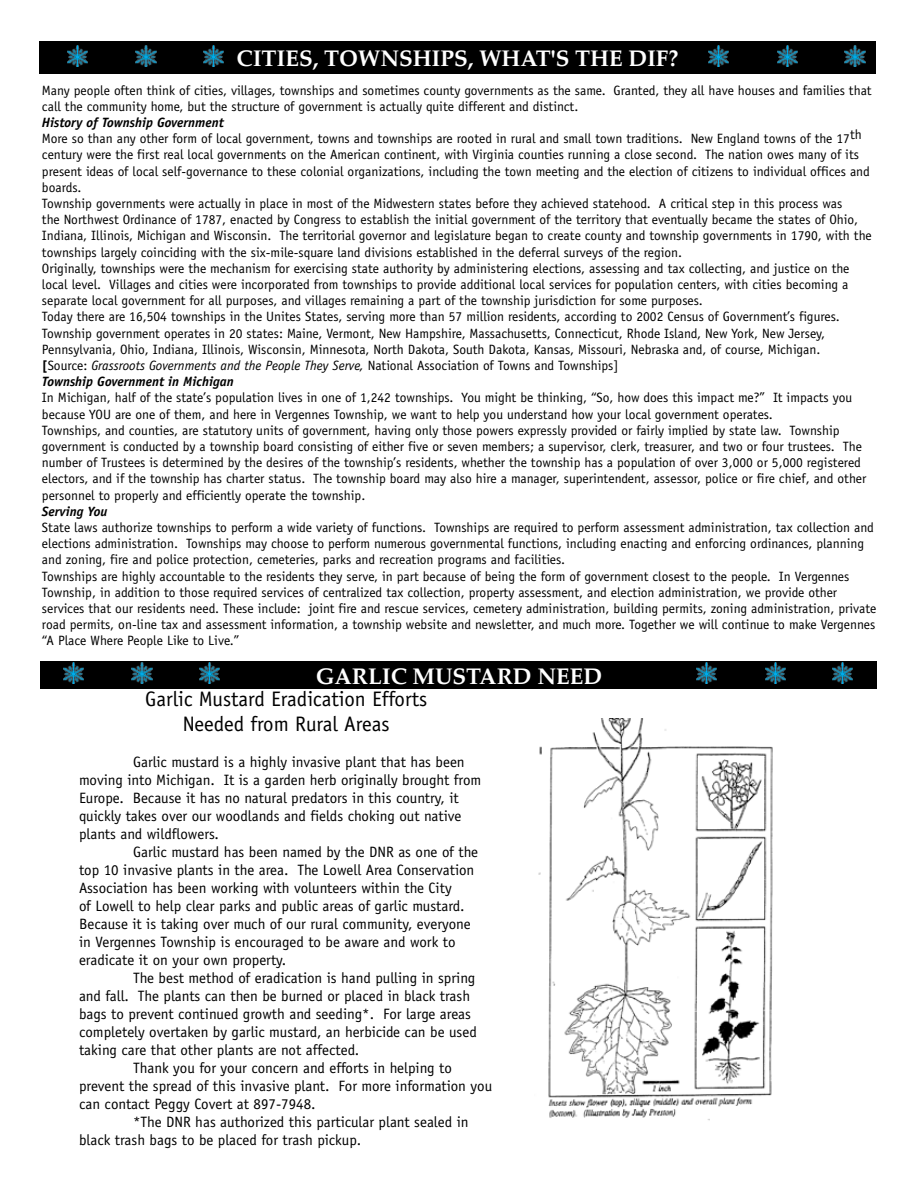
<style>
.page{position:relative;width:918px;height:1188px;background:#fff}
.page>*{position:absolute;margin:0;border:0;box-sizing:border-box;transform-origin:0 0}
.t1{font:700 22.5px "Palatino";color:#fff}
.t2{font:21px/25.2px "Officina Sans";color:#000;text-align:center}
.t3{font:15px/18px "Officina Sans";color:#000}
.t4{font:13.5px/16.2px "Officina Sans";color:#000}
.t5{font:italic 700 13.5px "Officina Sans";color:#000}
.s1{font-weight:700}
.s2{font-style:italic}
.s3{font-weight:700;font-style:italic}
</style>
<div class="page">
<div style="left:39px;top:41px;width:837px;height:33px;background:#000"></div>
<div style="left:40px;top:661px;width:838px;height:27px;background:#000"></div>
<img style="left:538px;top:719px;width:235px;height:402px">
<img style="left:67px;top:46px;width:20px;height:21px">
<img style="left:136px;top:46px;width:20px;height:21px">
<img style="left:203px;top:46px;width:21px;height:21px">
<img style="left:709px;top:46px;width:20px;height:21px">
<img style="left:777px;top:46px;width:21px;height:21px">
<img style="left:845px;top:46px;width:20px;height:21px">
<img style="left:63px;top:662px;width:20px;height:22px">
<img style="left:132px;top:662px;width:20px;height:22px">
<img style="left:199px;top:662px;width:21px;height:22px">
<img style="left:696px;top:662px;width:20px;height:22px">
<img style="left:765px;top:662px;width:20px;height:22px">
<img style="left:832px;top:662px;width:21px;height:22px">
<h1 class="t1" style="left:237px;top:39px;width:443px">CITIES, TOWNSHIPS, WHAT'S THE DIF?</h1>
<p class="t4" style="left:42px;top:82px;width:831px">Many people often think of cities, villages, townships and sometimes county governments as the same. Granted, they all have houses and families that call the community home, but the structure of government is actually quite different and distinct.</p>
<p class="t5" style="left:42px;top:114px;width:184px">History of Township Government</p>
<p class="t4" style="left:42px;top:131px;width:831px">More so than any other form of local government, towns and townships are rooted in rural and small town traditions. New England towns of the 17th century were the first real local governments on the American continent, with Virginia counties running a close second. The nation owes many of its present ideas of local self-governance to these colonial organizations, including the town meeting and the election of citizens to individual offices and boards.<br>Township governments were actually in place in most of the Midwestern states before they achieved statehood. A critical step in this process was<br>the Northwest Ordinance of 1787, enacted by Congress to establish the initial government of the territory that eventually became the states of Ohio, Indiana, Illinois, Michigan and Wisconsin. The territorial governor and legislature began to create county and township governments in 1790, with the townships largely coinciding with the six-mile-square land divisions established in the deferral surveys of the region.<br>Originally, townships were the mechanism for exercising state authority by administering elections, assessing and tax collecting, and justice on the local level. Villages and cities were incorporated from townships to provide additional local services for population centers, with cities becoming a separate local government for all purposes, and villages remaining a part of the township jurisdiction for some purposes.<br>Today there are 16,504 townships in the Unites States, serving more than 57 million residents, according to 2002 Census of Government’s figures.<br>Township government operates in 20 states: Maine, Vermont, New Hampshire, Massachusetts, Connecticut, Rhode Island, New York, New Jersey, Pennsylvania, Ohio, Indiana, Illinois, Wisconsin, Minnesota, North Dakota, South Dakota, Kansas, Missouri, Nebraska and, of course, Michigan.<br><span class="s1">[</span>Source: <span class="s2">Grassroots Governments and the People They Serve,</span> National Association of Towns and Townships]<br><span class="s3">Township Government in Michigan</span></p>
<p class="t4" style="left:42px;top:390px;width:826px">In Michigan, half of the state’s population lives in one of 1,242 townships. You might be thinking, “So, how does this impact me?” It impacts you because YOU are one of them, and here in Vergennes Township, we want to help you understand how your local government operates.<br>Townships, and counties, are statutory units of government, having only those powers expressly provided or fairly implied by state law. Township government is conducted by a township board consisting of either five or seven members; a supervisor, clerk, treasurer, and two or four trustees. The number of Trustees is determined by the desires of the township’s residents, whether the township has a population of over 3,000 or 5,000 registered electors, and if the township has charter status. The township board may also hire a manager, superintendent, assessor, police or fire chief, and other personnel to properly and efficiently operate the township.</p>
<p class="t5" style="left:42px;top:503px;width:67px">Serving You</p>
<p class="t4" style="left:42px;top:519px;width:836px">State laws authorize townships to perform a wide variety of functions. Townships are required to perform assessment administration, tax collection and elections administration. Townships may choose to perform numerous governmental functions, including enacting and enforcing ordinances, planning and zoning, fire and police protection, cemeteries, parks and recreation programs and facilities.<br>Townships are highly accountable to the residents they serve, in part because of being the form of government closest to the people. In Vergennes Township, in addition to those required services of centralized tax collection, property assessment, and election administration, we provide other services that our residents need. These include: joint fire and rescue services, cemetery administration, building permits, zoning administration, private road permits, on-line tax and assessment information, a township website and newsletter, and much more. Together we will continue to make Vergennes “A Place Where People Like to Live.”</p>
<h1 class="t1" style="left:316px;top:657px;width:238px">GARLIC MUSTARD NEE</h1>
<h1 class="t1" style="left:584px;top:657px;width:20px">D</h1>
<h2 class="t2" style="left:145px;top:686px;width:284px">Garlic Mustard Eradication Efforts<br>Needed from Rural Areas</h2>
<p class="t3" style="left:79px;top:753px;width:404px;text-indent:54px">Garlic mustard is a highly invasive plant that has been moving into Michigan. It is a garden herb originally brought from Europe. Because it has no natural predators in this country, it quickly takes over our woodlands and fields choking out native plants and wildflowers.</p>
<p class="t3" style="left:79px;top:843px;width:401px;text-indent:54px">Garlic mustard has been named by the DNR as one of the top 10 invasive plants in the area. The Lowell Area Conservation Association has been working with volunteers within the City<br>of Lowell to help clear parks and public areas of garlic mustard.<br>Because it is taking over much of our rural community, everyone in Vergennes Township is encouraged to be aware and work to eradicate it on your own property.</p>
<p class="t3" style="left:133px;top:969px;width:344px">The best method of eradication is hand pulling in spring</p>
<p class="t3" style="left:79px;top:987px;width:393px">and fall. The plants can then be burned or placed in black trash</p>
<p class="t3" style="left:79px;top:1005px;width:394px">bags to prevent continued growth and seeding*. For large areas</p>
<p class="t3" style="left:79px;top:1023px;width:399px">completely overtaken by garlic mustard, an herbicide can be used</p>
<p class="t3" style="left:79px;top:1041px;width:282px">taking care that other plants are not affected.</p>
<p class="t3" style="left:133px;top:1059px;width:320px">Thank you for your concern and efforts in helping to</p>
<p class="t3" style="left:79px;top:1077px;width:415px">prevent the spread of this invasive plant. For more information you</p>
<p class="t3" style="left:79px;top:1095px;width:238px">can contact Peggy Covert at 897-7948.</p>
<p class="t3" style="left:133px;top:1113px;width:337px">*The DNR has authorized this particular plant sealed in</p>
<p class="t3" style="left:79px;top:1131px;width:284px">black trash bags to be placed for trash pickup.</p>
</div>
